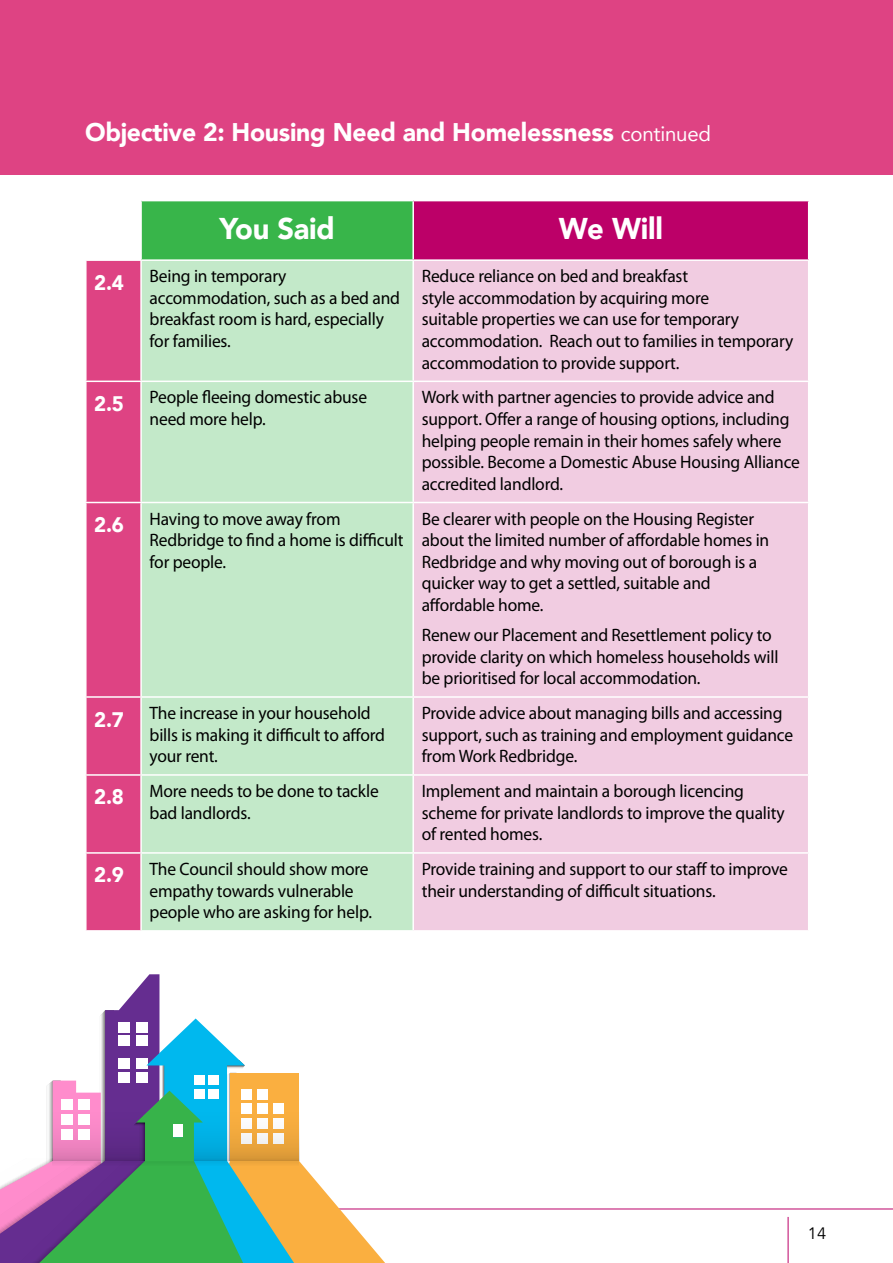
<style>
.page{position:relative;width:893px;height:1263px;background:#fff}
.page>*{position:absolute;margin:0;border:0;box-sizing:border-box;transform-origin:0 0}
.sub_head3{font:900 30px "Avenir";letter-spacing:-.01em;color:#fff}
.sub_head1{font:900 25.5px "Avenir";letter-spacing:-.01em;color:#fff}
.sub_head3-2{font:900 21px "Avenir";color:#fff}
.table_text2{font:18px/21.6px "Myriad Pro";letter-spacing:-.01em;color:#000}
.table_text1{font:18px/21.6px "Myriad Pro";letter-spacing:-.01em;color:#000}
.t1{font:16.5px "Avenir";color:#000}
.s1{font-weight:400;font-size:21px}
</style>
<div class="page">
<hr style="left:788px;top:1217px;width:1px;height:46px;background:#bc0068">
<hr style="left:0;top:1208px;width:893px;height:1px;background:#bc0068">
<div style="left:0;top:0;width:893px;height:174px;background:#de4383"></div>
<svg style="left:0;top:974px;width:385px;height:289px"></svg>
<div style="left:79px;top:1129px;width:11px;height:10px;background:#fff"></div>
<div style="left:61px;top:1129px;width:11px;height:10px;background:#fff"></div>
<div style="left:79px;top:1099px;width:11px;height:11px;background:#fff"></div>
<div style="left:61px;top:1099px;width:11px;height:11px;background:#fff"></div>
<div style="left:79px;top:1114px;width:11px;height:10px;background:#fff"></div>
<div style="left:61px;top:1114px;width:11px;height:10px;background:#fff"></div>
<div style="left:173px;top:1124px;width:9px;height:13px;background:#fff"></div>
<div style="left:141px;top:201px;width:272px;height:59px;background:#38b54a"></div>
<div style="left:413px;top:201px;width:396px;height:59px;background:#bc0068"></div>
<div style="left:87px;top:261px;width:53px;height:669px;background:#de4383"></div>
<div style="left:142px;top:261px;width:270px;height:669px;background:#c3e9c9"></div>
<div style="left:414px;top:261px;width:394px;height:669px;background:#f1cce1"></div>
<hr style="left:140px;top:201px;width:2px;height:58px;background:#fff">
<hr style="left:412px;top:201px;width:2px;height:58px;background:#fff">
<hr style="left:808px;top:201px;width:1px;height:58px;background:#fff">
<hr style="left:141px;top:259px;width:272px;height:2px;background:#fff">
<hr style="left:413px;top:259px;width:396px;height:2px;background:#fff">
<hr style="left:85px;top:381px;width:56px;height:1px;background:#fff">
<hr style="left:141px;top:381px;width:272px;height:1px;background:#fff">
<hr style="left:413px;top:381px;width:396px;height:1px;background:#fff">
<hr style="left:85px;top:502px;width:56px;height:1px;background:#fff">
<hr style="left:141px;top:502px;width:272px;height:1px;background:#fff">
<hr style="left:413px;top:502px;width:396px;height:1px;background:#fff">
<hr style="left:85px;top:696px;width:56px;height:2px;background:#fff">
<hr style="left:141px;top:696px;width:272px;height:2px;background:#fff">
<hr style="left:413px;top:696px;width:396px;height:2px;background:#fff">
<hr style="left:85px;top:774px;width:56px;height:2px;background:#fff">
<hr style="left:141px;top:774px;width:272px;height:2px;background:#fff">
<hr style="left:413px;top:774px;width:396px;height:2px;background:#fff">
<hr style="left:85px;top:852px;width:56px;height:2px;background:#fff">
<hr style="left:141px;top:852px;width:272px;height:2px;background:#fff">
<hr style="left:413px;top:852px;width:396px;height:2px;background:#fff">
<h1 class="sub_head1" style="left:85px;top:111px;width:627px">Objective 2: Housing Need and Homelessness <span class="s1">continued</span></h1>
<h3 class="sub_head3" style="left:219px;top:203px;width:117px">You Said</h3>
<h3 class="sub_head3" style="left:559px;top:203px;width:105px">We Will</h3>
<h3 class="sub_head3-2" style="left:94px;top:264px;width:31px">2.4</h3>
<p class="table_text1" style="left:150px;top:265px;width:252px">Being in temporary accommodation, such as a bed and breakfast room is hard, especially for families.</p>
<p class="table_text2" style="left:422px;top:265px;width:373px">Reduce reliance on bed and breakfast<br>style accommodation by acquiring more<br>suitable properties we can use for temporary accommodation. Reach out to families in temporary accommodation to provide support.</p>
<h3 class="sub_head3-2" style="left:94px;top:385px;width:31px">2.5</h3>
<p class="table_text1" style="left:150px;top:386px;width:219px">People fleeing domestic abuse need more help.</p>
<p class="table_text2" style="left:422px;top:386px;width:380px">Work with partner agencies to provide advice and support. Offer a range of housing options, including helping people remain in their homes safely where possible. Become a Domestic Abuse Housing Alliance accredited landlord.</p>
<h3 class="sub_head3-2" style="left:94px;top:507px;width:31px">2.6</h3>
<p class="table_text1" style="left:150px;top:507px;width:256px">Having to move away from<br>Redbridge to find a home is difficult for people.</p>
<p class="table_text2" style="left:422px;top:507px;width:349px">Be clearer with people on the Housing Register about the limited number of affordable homes in Redbridge and why moving out of borough is a quicker way to get a settled, suitable and affordable home.</p>
<p class="table_text2" style="left:422px;top:624px;width:358px">Renew our Placement and Resettlement policy to provide clarity on which homeless households will be prioritised for local accommodation.</p>
<h3 class="sub_head3-2" style="left:94px;top:701px;width:31px">2.7</h3>
<p class="table_text1" style="left:150px;top:702px;width:237px">The increase in your household bills is making it difficult to afford your rent.</p>
<p class="table_text2" style="left:422px;top:702px;width:373px">Provide advice about managing bills and accessing support, such as training and employment guidance from Work Redbridge.</p>
<h3 class="sub_head3-2" style="left:94px;top:779px;width:31px">2.8</h3>
<p class="table_text1" style="left:150px;top:780px;width:231px">More needs to be done to tackle bad landlords.</p>
<p class="table_text2" style="left:422px;top:780px;width:365px">Implement and maintain a borough licencing scheme for private landlords to improve the quality of rented homes.</p>
<h3 class="sub_head3-2" style="left:94px;top:857px;width:31px">2.9</h3>
<p class="table_text1" style="left:150px;top:858px;width:224px">The Council should show more empathy towards vulnerable people who are asking for help.</p>
<p class="table_text2" style="left:422px;top:858px;width:368px">Provide training and support to our staff to improve their understanding of difficult situations.</p>
<p class="t1" style="left:808px;top:1223px;width:20px">14</p>
</div>
